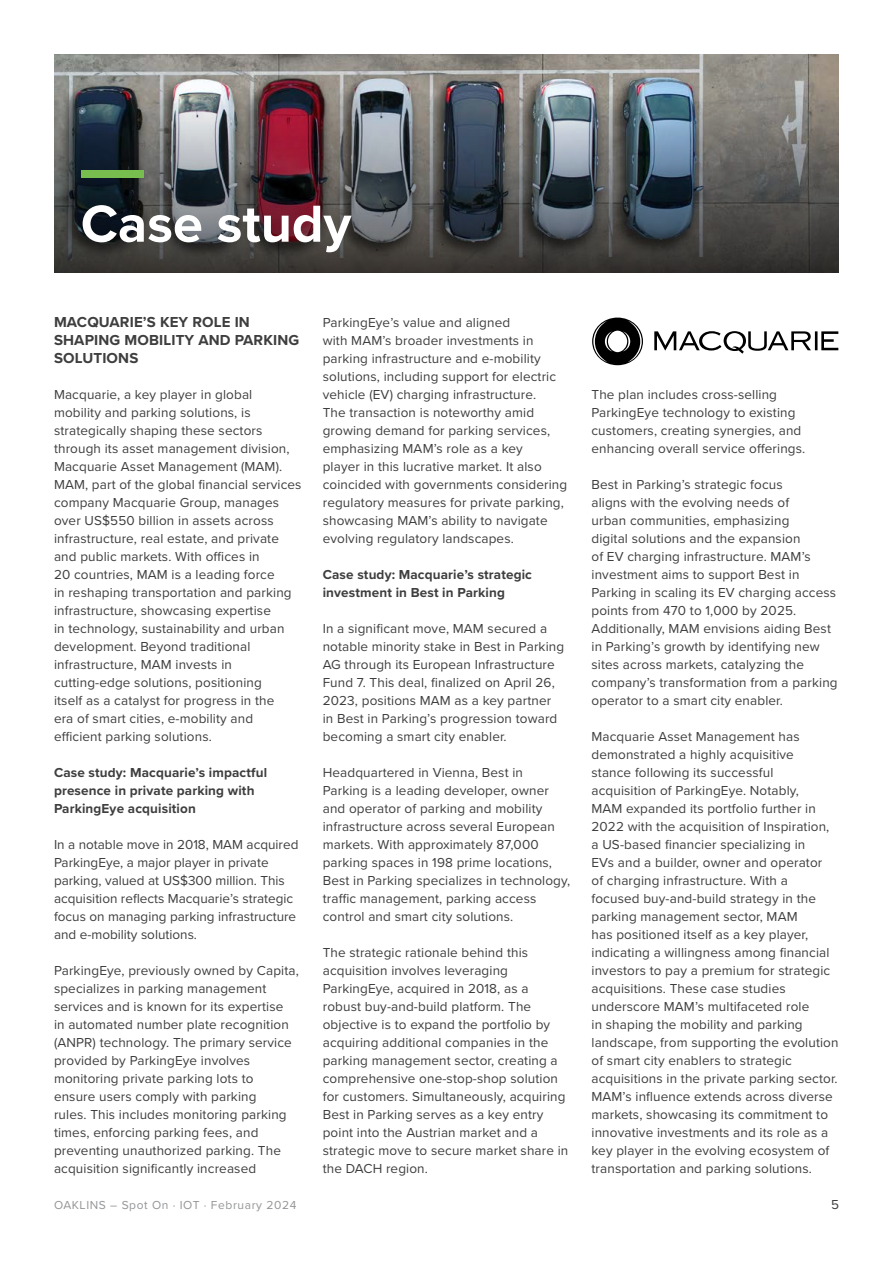
<style>
.page{position:relative;width:893px;height:1263px;background:#fff}
.page>*{position:absolute;margin:0;border:0;box-sizing:border-box;transform-origin:0 0}
._03_headline_level_1{font:700 54px "Proxima Nova";color:#fff}
._04_headline_level_2{font:700 15px/18px "Proxima Nova";letter-spacing:.01em;color:#3e3e3f}
._01_bodycopy{font:13.5px/18px "Proxima Nova";letter-spacing:.01em;color:#3e3e3f}
._05_headline_level_3{font:700 13.5px/18px "Proxima Nova";letter-spacing:.01em;color:#3e3e3f}
.t1{font:12px "Proxima Nova";letter-spacing:.05em;color:#939598}
</style>
<div class="page">
<img style="left:54px;top:54px;width:785px;height:39px">
<img style="left:54px;top:93px;width:785px;height:180px">
<svg style="left:592px;top:318px;width:51px;height:47px"></svg>
<svg style="left:654px;top:331px;width:184px;height:23px"></svg>
<div style="left:81px;top:170px;width:63px;height:8px;background:#77be4e"></div>
<p class="_03_headline_level_1" style="left:81px;top:183px;width:272px">Case study</p>
<p class="_04_headline_level_2" style="left:54px;top:312px;width:247px">MACQUARIE’S KEY ROLE IN<br>SHAPING MOBILITY AND PARKING<br>SOLUTIONS</p>
<p class="_01_bodycopy" style="left:54px;top:384px;width:249px">Macquarie, a key player in global mobility and parking solutions, is strategically shaping these sectors through its asset management division, Macquarie Asset Management (MAM).<br>MAM, part of the global financial services company Macquarie Group, manages over US$550 billion in assets across infrastructure, real estate, and private and public markets. With offices in<br>20 countries, MAM is a leading force<br>in reshaping transportation and parking infrastructure, showcasing expertise<br>in technology, sustainability and urban development. Beyond traditional infrastructure, MAM invests in cutting-edge solutions, positioning<br>itself as a catalyst for progress in the<br>era of smart cities, e-mobility and efficient parking solutions.</p>
<p class="_05_headline_level_3" style="left:54px;top:763px;width:215px">Case study: Macquarie’s impactful presence in private parking with<br>ParkingEye acquisition</p>
<p class="_01_bodycopy" style="left:54px;top:834px;width:246px">In a notable move in 2018, MAM acquired ParkingEye, a major player in private parking, valued at US$300 million. This acquisition reflects Macquarie’s strategic focus on managing parking infrastructure and e-mobility solutions.</p>
<p class="_01_bodycopy" style="left:54px;top:960px;width:246px">ParkingEye, previously owned by Capita, specializes in parking management services and is known for its expertise<br>in automated number plate recognition (ANPR) technology. The primary service provided by ParkingEye involves monitoring private parking lots to<br>ensure users comply with parking<br>rules. This includes monitoring parking times, enforcing parking fees, and preventing unauthorized parking. The acquisition significantly increased</p>
<p class="_01_bodycopy" style="left:323px;top:312px;width:246px">ParkingEye’s value and aligned<br>with MAM’s broader investments in parking infrastructure and e-mobility solutions, including support for electric vehicle (EV) charging infrastructure.<br>The transaction is noteworthy amid growing demand for parking services, emphasizing MAM’s role as a key<br>player in this lucrative market. It also coincided with governments considering regulatory measures for private parking, showcasing MAM’s ability to navigate evolving regulatory landscapes.</p>
<p class="_05_headline_level_3" style="left:323px;top:565px;width:211px">Case study: Macquarie’s strategic investment in Best in Parking</p>
<p class="_01_bodycopy" style="left:323px;top:618px;width:243px">In a significant move, MAM secured a notable minority stake in Best in Parking AG through its European Infrastructure Fund 7. This deal, finalized on April 26, 2023, positions MAM as a key partner in Best in Parking’s progression toward becoming a smart city enabler.</p>
<p class="_01_bodycopy" style="left:323px;top:762px;width:249px">Headquartered in Vienna, Best in Parking is a leading developer, owner and operator of parking and mobility infrastructure across several European markets. With approximately 87,000 parking spaces in 198 prime locations, Best in Parking specializes in technology, traffic management, parking access control and smart city solutions.</p>
<p class="_01_bodycopy" style="left:323px;top:942px;width:247px">The strategic rationale behind this acquisition involves leveraging ParkingEye, acquired in 2018, as a robust buy-and-build platform. The objective is to expand the portfolio by acquiring additional companies in the parking management sector, creating a comprehensive one-stop-shop solution for customers. Simultaneously, acquiring Best in Parking serves as a key entry point into the Austrian market and a strategic move to secure market share in the DACH region.</p>
<p class="_01_bodycopy" style="left:591px;top:384px;width:215px">The plan includes cross-selling ParkingEye technology to existing customers, creating synergies, and enhancing overall service offerings.</p>
<p class="_01_bodycopy" style="left:591px;top:474px;width:248px">Best in Parking’s strategic focus<br>aligns with the evolving needs of<br>urban communities, emphasizing<br>digital solutions and the expansion<br>of EV charging infrastructure. MAM’s investment aims to support Best in Parking in scaling its EV charging access points from 470 to 1,000 by 2025.<br>Additionally, MAM envisions aiding Best in Parking’s growth by identifying new sites across markets, catalyzing the company’s transformation from a parking operator to a smart city enabler.</p>
<p class="_01_bodycopy" style="left:591px;top:726px;width:249px">Macquarie Asset Management has demonstrated a highly acquisitive<br>stance following its successful acquisition of ParkingEye. Notably,<br>MAM expanded its portfolio further in 2022 with the acquisition of Inspiration, a US-based financier specializing in<br>EVs and a builder, owner and operator<br>of charging infrastructure. With a focused buy-and-build strategy in the parking management sector, MAM<br>has positioned itself as a key player, indicating a willingness among financial investors to pay a premium for strategic acquisitions. These case studies underscore MAM’s multifaceted role<br>in shaping the mobility and parking landscape, from supporting the evolution of smart city enablers to strategic acquisitions in the private parking sector.<br>MAM’s influence extends across diverse markets, showcasing its commitment to innovative investments and its role as a key player in the evolving ecosystem of transportation and parking solutions.</p>
<p class="t1" style="left:54px;top:1196px;width:244px">OAKLINS – Spot On · IOT · February 2024</p>
<p class="_01_bodycopy" style="left:831px;top:1194px;width:9px">5</p>
</div>
